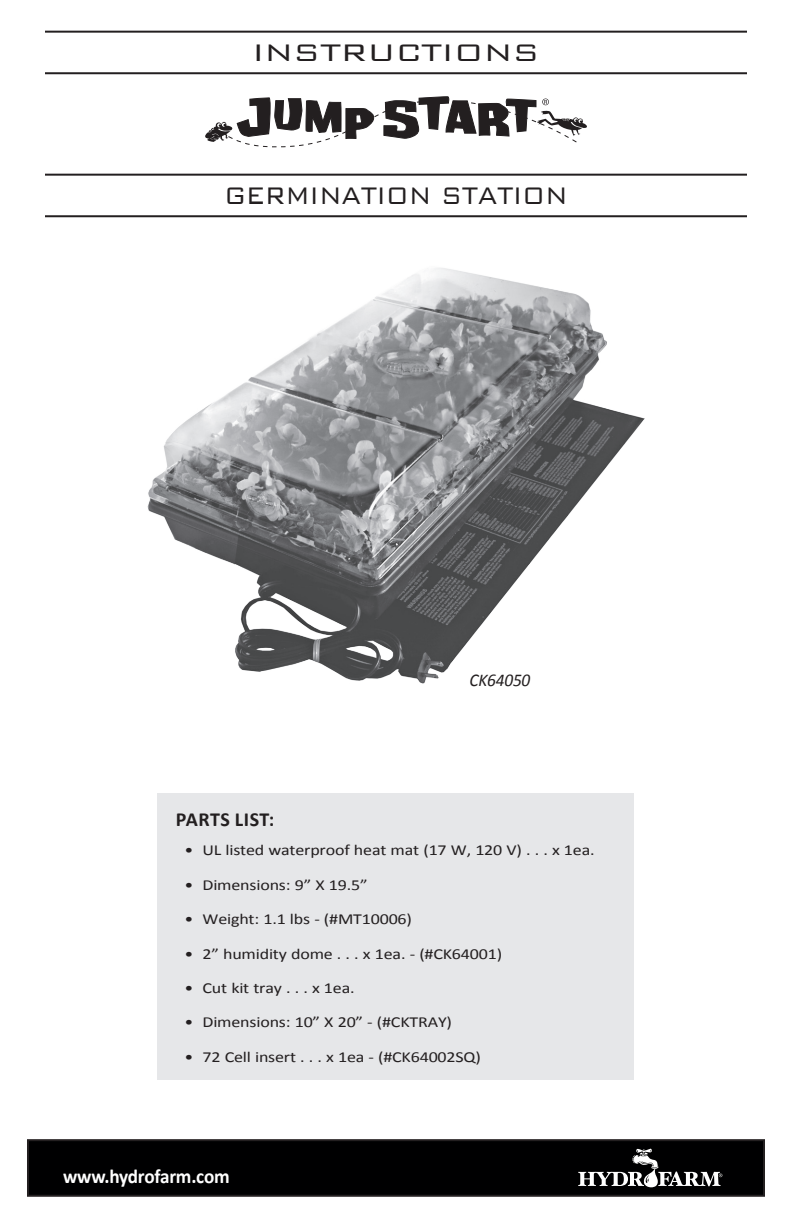
<style>
.page{position:relative;width:792px;height:1224px;background:#fff}
.page>*{position:absolute;margin:0;border:0;box-sizing:border-box;transform-origin:0 0}
.t1{font:300 32px "Bank Gothic";letter-spacing:-.01em;color:#231f20;scale:.85 1}
.t2{font:300 32px "Bank Gothic";letter-spacing:-.01em;color:#231f20;scale:1.1 1}
.t3{font:700 20px "Calibri";letter-spacing:-.01em;color:#fff;scale:.96 1}
.t4{font:700 20px "Calibri";letter-spacing:.025em;color:#231f20}
.t5{font:italic 18px "Calibri";letter-spacing:-.01em;color:#231f20;scale:.96 1}
.t6{font:15.4px "Calibri";letter-spacing:-.01em;color:#231f20;scale:1.18 1}
</style>
<div class="page">
<hr style="left:45px;top:31px;width:702px;height:2px;background:#231f20">
<hr style="left:45px;top:72px;width:702px;height:2px;background:#231f20">
<hr style="left:45px;top:174px;width:702px;height:2px;background:#231f20">
<hr style="left:45px;top:215px;width:702px;height:2px;background:#231f20">
<svg style="left:205px;top:96px;width:382px;height:52px"></svg>
<img style="left:148px;top:268px;width:496px;height:416px">
<div style="left:28px;top:1140px;width:736px;height:56px;background:#000001"></div>
<div style="left:27px;top:1139px;width:738px;height:58px;border:2px solid #231f20"></div>
<svg style="left:578px;top:1149px;width:144px;height:38px"></svg>
<div style="left:158px;top:793px;width:476px;height:287px;background:#e6e7e9"></div>
<h1 class="t2" style="left:252px;top:29px;width:263px">INSTRUCTIONS</h1>
<h1 class="t1" style="left:224px;top:172px;width:406px">GERMINATION STATION</h1>
<p class="t5" style="left:470px;top:668px;width:65px">CK64050</p>
<p class="t4" style="left:176px;top:807px;width:100px">PARTS LIST:</p>
<p class="t6" style="left:184px;top:841px;width:349px">• UL listed waterproof heat mat (17 W, 120 V) . . . x 1ea.</p>
<p class="t6" style="left:184px;top:875px;width:157px">• Dimensions: 9” X 19.5”</p>
<p class="t6" style="left:184px;top:909px;width:194px">• Weight: 1.1 lbs - (#MT10006)</p>
<p class="t6" style="left:184px;top:944px;width:271px">• 2” humidity dome . . . x 1ea. - (#CK64001)</p>
<p class="t6" style="left:184px;top:978px;width:146px">• Cut kit tray . . . x 1ea.</p>
<p class="t6" style="left:184px;top:1013px;width:228px">• Dimensions: 10” X 20” - (#CKTRAY)</p>
<p class="t6" style="left:184px;top:1047px;width:253px">• 72 Cell insert . . . x 1ea - (#CK64002SQ)</p>
<p class="t3" style="left:63px;top:1164px;width:175px">www.hydrofarm.com</p>
</div>
